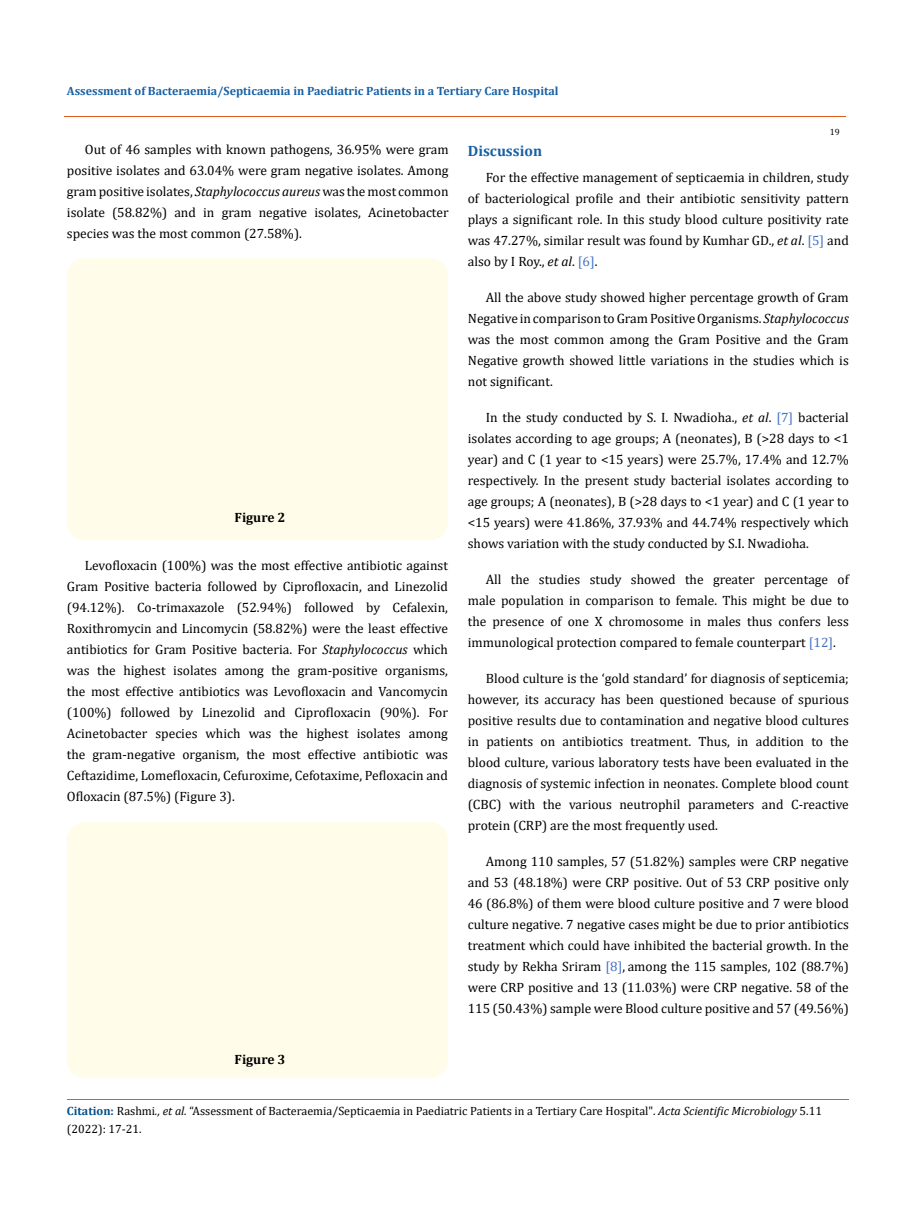
<style>
.page{position:relative;width:917px;height:1206px;background:#fff}
.page>*{position:absolute;margin:0;border:0;box-sizing:border-box;transform-origin:0 0}
.t1{font:700 15px "Cambria";color:#1560a6}
.t2{font:13.5px/21px "Cambria";color:#000;text-align:justify}
.t3{font:700 13.5px "Cambria";color:#000}
.t4{font:12px/18px "Cambria";color:#000}
.t5{font:700 12px "Cambria";color:#1560a6}
.t6{font:9px "Cambria";color:#000}
.s1{font-style:italic}
.s2{color:#4472c4}
.s3{font-weight:700;color:#035089}
</style>
<div class="page">
<div style="left:67px;top:258px;width:381px;height:282px;background:#fffde9;border-radius:18px"></div>
<div style="left:67px;top:822px;width:381px;height:256px;background:#fffde9;border-radius:18px"></div>
<hr style="left:64px;top:117px;width:781px;height:1px;background:#e05d1a">
<hr style="left:67px;top:1100px;width:781px;height:1px;background:#e05d1a">
<p class="t5" style="left:67px;top:82px;width:493px">Assessment of Bacteraemia/Septicaemia in Paediatric Patients in a Tertiary Care Hospital</p>
<p class="t6" style="left:829px;top:127px;width:11px">19</p>
<p class="t2" style="left:67px;top:139px;width:383px;text-indent:18px">Out of 46 samples with known pathogens, 36.95% were gram positive isolates and 63.04% were gram negative isolates. Among gram positive isolates, <span class="s1">Staphylococcus aureus</span> was the most common isolate (58.82%) and in gram negative isolates, Acinetobacter species was the most common (27.58%).</p>
<p class="t3" style="left:234px;top:508px;width:52px">Figure 2</p>
<p class="t2" style="left:67px;top:555px;width:382px;text-indent:18px">Levofloxacin (100%) was the most effective antibiotic against Gram Positive bacteria followed by Ciprofloxacin, and Linezolid (94.12%). Co-trimaxazole (52.94%) followed by Cefalexin, Roxithromycin and Lincomycin (58.82%) were the least effective antibiotics for Gram Positive bacteria. For <span class="s1">Staphylococcus</span> which was the highest isolates among the gram-positive organisms, the most effective antibiotics was Levofloxacin and Vancomycin (100%) followed by Linezolid and Ciprofloxacin (90%). For Acinetobacter species which was the highest isolates among the gram-negative organism, the most effective antibiotic was Ceftazidime, Lomefloxacin, Cefuroxime, Cefotaxime, Pefloxacin and Ofloxacin (87.5%) (Figure 3).</p>
<p class="t3" style="left:234px;top:1050px;width:52px">Figure 3</p>
<p class="t1" style="left:468px;top:141px;width:76px">Discussion</p>
<p class="t2" style="left:468px;top:167px;width:382px;text-indent:18px">For the effective management of septicaemia in children, study of bacteriological profile and their antibiotic sensitivity pattern plays a significant role. In this study blood culture positivity rate was 47.27%, similar result was found by Kumhar GD., <span class="s1">et al</span>. <span class="s2">[5]</span> and also by I Roy., <span class="s1">et al</span>. <span class="s2">[6]</span>.</p>
<p class="t2" style="left:468px;top:287px;width:382px;text-indent:18px">All the above study showed higher percentage growth of Gram Negative in comparison to Gram Positive Organisms. <span class="s1">Staphylococcus </span>was the most common among the Gram Positive and the Gram Negative growth showed little variations in the studies which is not significant.</p>
<p class="t2" style="left:468px;top:407px;width:382px;text-indent:18px">In the study conducted by S. I. Nwadioha., <span class="s1">et al</span>. <span class="s2">[7]</span> bacterial isolates according to age groups; A (neonates), B (&gt;28 days to &lt;1 year) and C (1 year to &lt;15 years) were 25.7%, 17.4% and 12.7% respectively. In the present study bacterial isolates according to age groups; A (neonates), B (&gt;28 days to &lt;1 year) and C (1 year to &lt;15 years) were 41.86%, 37.93% and 44.74% respectively which shows variation with the study conducted by S.I. Nwadioha.</p>
<p class="t2" style="left:468px;top:569px;width:382px;text-indent:18px">All the studies study showed the greater percentage of male population in comparison to female. This might be due to the presence of one X chromosome in males thus confers less immunological protection compared to female counterpart <span class="s2">[12]</span>.</p>
<p class="t2" style="left:468px;top:668px;width:382px;text-indent:18px">Blood culture is the ‘gold standard’ for diagnosis of septicemia; however, its accuracy has been questioned because of spurious positive results due to contamination and negative blood cultures in patients on antibiotics treatment. Thus, in addition to the blood culture, various laboratory tests have been evaluated in the diagnosis of systemic infection in neonates. Complete blood count (CBC) with the various neutrophil parameters and C-reactive protein (CRP) are the most frequently used.</p>
<p class="t2" style="left:468px;top:851px;width:382px;text-indent:18px">Among 110 samples, 57 (51.82%) samples were CRP negative and 53 (48.18%) were CRP positive. Out of 53 CRP positive only 46 (86.8%) of them were blood culture positive and 7 were blood culture negative. 7 negative cases might be due to prior antibiotics treatment which could have inhibited the bacterial growth. In the study by Rekha Sriram <span class="s2">[8]</span>, among the 115 samples, 102 (88.7%) were CRP positive and 13 (11.03%) were CRP negative. 58 of the 115 (50.43%) sample were Blood culture positive and 57 (49.56%)</p>
<p class="t4" style="left:67px;top:1102px;width:756px"><span class="s3">Citation:</span> Rashmi<span class="s1">., et al.</span> “Assessment of Bacteraemia/Septicaemia in Paediatric Patients in a Tertiary Care Hospital". <span class="s1">Acta Scientific Microbiology</span> 5.11 (2022): 17-21.</p>
</div>
